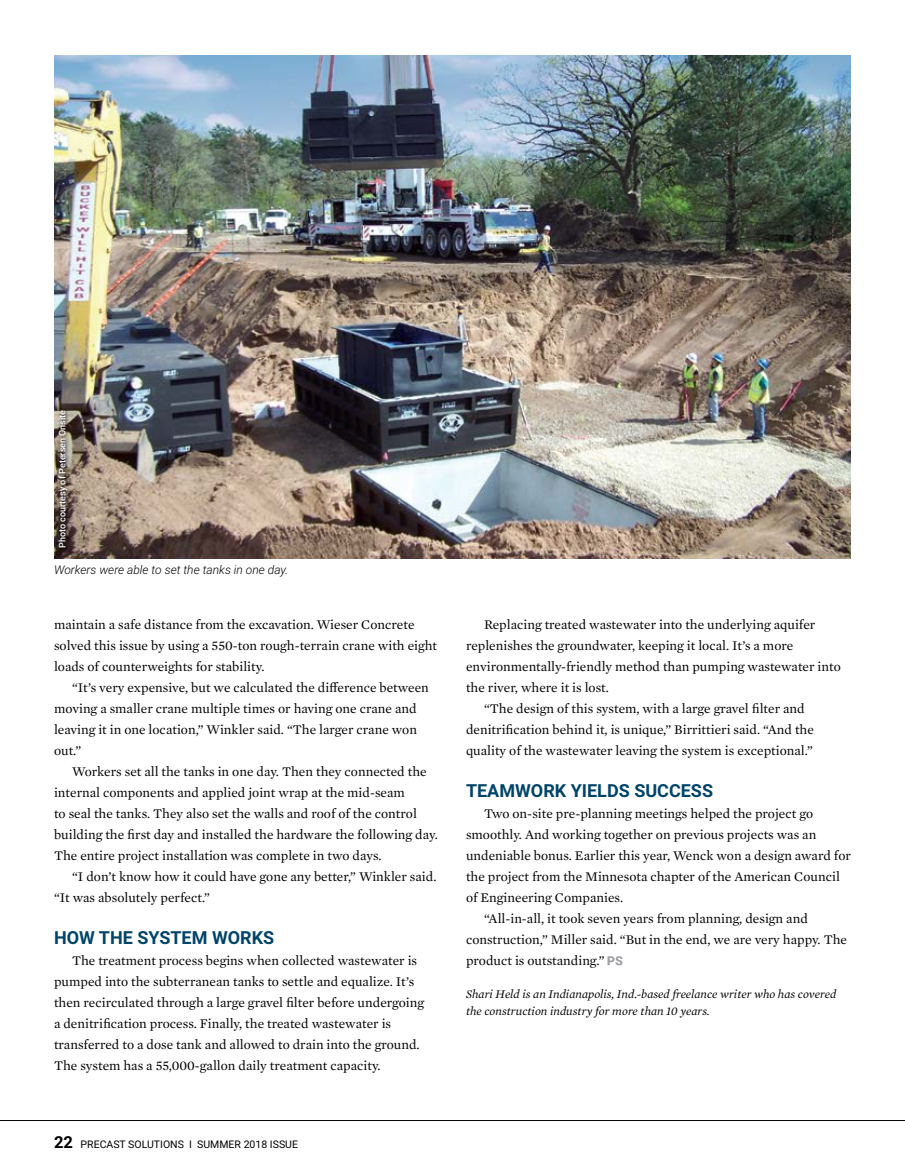
<style>
.page{position:relative;width:905px;height:1175px;background:#fff}
.page>*{position:absolute;margin:0;border:0;box-sizing:border-box;transform-origin:0 0}
.t1{font:700 18px "Roboto";color:#00446a}
.t2{font:13.5px/21px "Mercury Text G1";color:#000}
.t3{font:italic 12px/16.5px "Mercury Text G1";color:#000}
.t4{font:italic 300 12px "Roboto";color:#000}
.t5{font:10.5px "Roboto";color:#000}
.t6{font:500 9px "Roboto";color:#fff}
.s1{font-weight:700;font-size:16.5px}
</style>
<div class="page">
<hr style="left:0;top:1120px;width:904px;height:1px;background:#000">
<svg style="left:607px;top:956px;width:15px;height:9px"></svg>
<img style="left:54px;top:55px;width:796px;height:504px">
<svg style="left:56px;top:407px;width:16px;height:144px;background:#5f534b"></svg>
<p class="t6" style="left:56px;top:548px;width:140px;rotate:-90deg">Photo courtesy of Petersen Onsite</p>
<p class="t4" style="left:54px;top:561px;width:236px">Workers were able to set the tanks in one day.</p>
<p class="t2" style="left:54px;top:613px;width:384px">maintain a safe distance from the excavation. Wieser Concrete solved this issue by using a 550-ton rough-terrain crane with eight loads of counterweights for stability.</p>
<p class="t2" style="left:54px;top:676px;width:376px;text-indent:18px">“It’s very expensive, but we calculated the difference between moving a smaller crane multiple times or having one crane and leaving it in one location,” Winkler said. “The larger crane won out.”</p>
<p class="t2" style="left:54px;top:760px;width:385px;text-indent:18px">Workers set all the tanks in one day. Then they connected the internal components and applied joint wrap at the mid-seam<br>to seal the tanks. They also set the walls and roof of the control building the first day and installed the hardware the following day.<br>The entire project installation was complete in two days.</p>
<p class="t2" style="left:54px;top:865px;width:384px;text-indent:18px">“I don’t know how it could have gone any better,” Winkler said. “It was absolutely perfect.”</p>
<h1 class="t1" style="left:54px;top:925px;width:222px">HOW THE SYSTEM WORKS</h1>
<p class="t2" style="left:54px;top:949px;width:372px;text-indent:18px">The treatment process begins when collected wastewater is pumped into the subterranean tanks to settle and equalize. It’s then recirculated through a large gravel filter before undergoing a denitrification process. Finally, the treated wastewater is transferred to a dose tank and allowed to drain into the ground.<br>The system has a 55,000-gallon daily treatment capacity.</p>
<p class="t5" style="left:54px;top:1137px;width:245px"><span class="s1">22</span> PRECAST SOLUTIONS I SUMMER 2018 ISSUE</p>
<p class="t2" style="left:484px;top:613px;width:333px">Replacing treated wastewater into the underlying aquifer</p>
<p class="t2" style="left:466px;top:634px;width:329px">replenishes the groundwater, keeping it local. It’s a more</p>
<p class="t2" style="left:466px;top:655px;width:376px">environmentally-friendly method than pumping wastewater into</p>
<p class="t2" style="left:466px;top:676px;width:144px">the river, where it is lost.</p>
<p class="t2" style="left:484px;top:697px;width:322px">“The design of this system, with a large gravel filter and</p>
<p class="t2" style="left:466px;top:718px;width:349px">denitrification behind it, is unique,” Birrittieri said. “And the</p>
<p class="t2" style="left:466px;top:739px;width:348px">quality of the wastewater leaving the system is exceptional.”</p>
<h1 class="t1" style="left:466px;top:778px;width:248px">TEAMWORK YIELDS SUCCESS</h1>
<p class="t2" style="left:484px;top:802px;width:331px">Two on-site pre-planning meetings helped the project go</p>
<p class="t2" style="left:466px;top:823px;width:352px">smoothly. And working together on previous projects was an</p>
<p class="t2" style="left:466px;top:844px;width:386px">undeniable bonus. Earlier this year, Wenck won a design award for</p>
<p class="t2" style="left:466px;top:865px;width:375px">the project from the Minnesota chapter of the American Council</p>
<p class="t2" style="left:466px;top:886px;width:159px">of Engineering Companies.</p>
<p class="t2" style="left:484px;top:907px;width:325px">“All-in-all, it took seven years from planning, design and</p>
<p class="t2" style="left:466px;top:928px;width:382px">construction,” Miller said. “But in the end, we are very happy. The</p>
<p class="t2" style="left:466px;top:949px;width:140px">product is outstanding.”</p>
<p class="t3" style="left:466px;top:985px;width:372px">Shari Held is an Indianapolis, Ind.-based freelance writer who has covered the construction industry for more than 10 years.</p>
</div>
